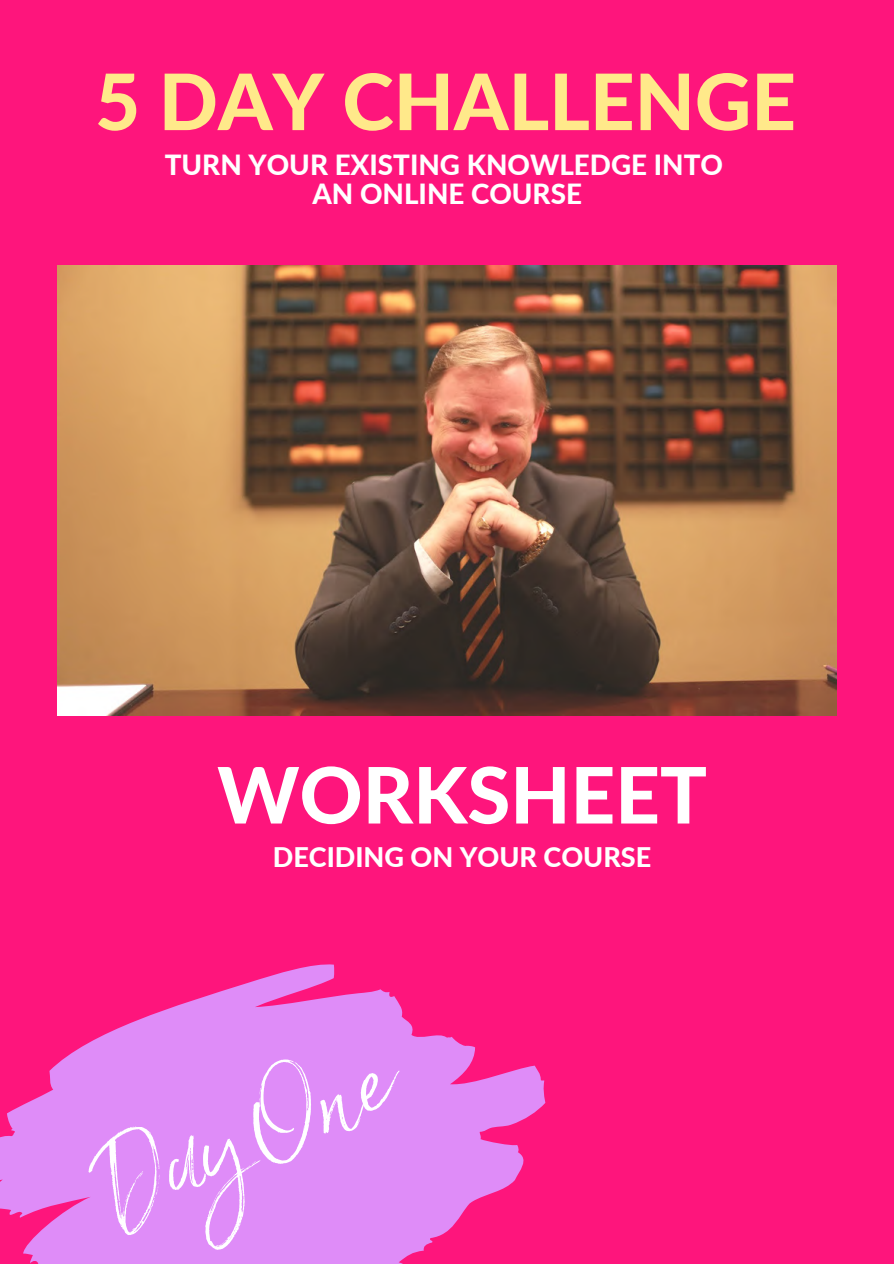
<style>
.page{position:relative;width:894px;height:1264px;background:#fff}
.page>*{position:absolute;margin:0;border:0;box-sizing:border-box;transform-origin:0 0}
.t1{font:102.15px "Saturday Script Oblique Alt 2";color:#fff}
.t2{font:800 77.85px "Lato";color:#ffe98a}
.t3{font:800 77.85px "Lato";color:#fff}
.t4{font:800 27.75px/28.8px "Lato";color:#fff;text-align:center}
.t5{font:800 27px "Lato";color:#fff}
</style>
<div class="page">
<div style="left:0;top:0;width:893px;height:1263px;background:#fe157c"></div>
<img style="left:58px;top:266px;width:778px;height:449px">
<svg style="left:0;top:964px;width:545px;height:299px;fill:#df8cf8"></svg>
<h2 class="t2" style="left:95px;top:53px;width:702px">5 DAY CHALLENGE</h2>
<p class="t4" style="left:165px;top:150px;width:559px">TURN YOUR EXISTING KNOWLEDGE INTO<br>AN ONLINE COURSE</p>
<h2 class="t3" style="left:217px;top:746px;width:491px">WORKSHEET</h2>
<p class="t5" style="left:273px;top:840px;width:380px">DECIDING ON YOUR COURSE</p>
<h1 class="t1" style="left:76px;top:1131px;width:313px;rotate:-22deg">Day One</h1>
</div>
